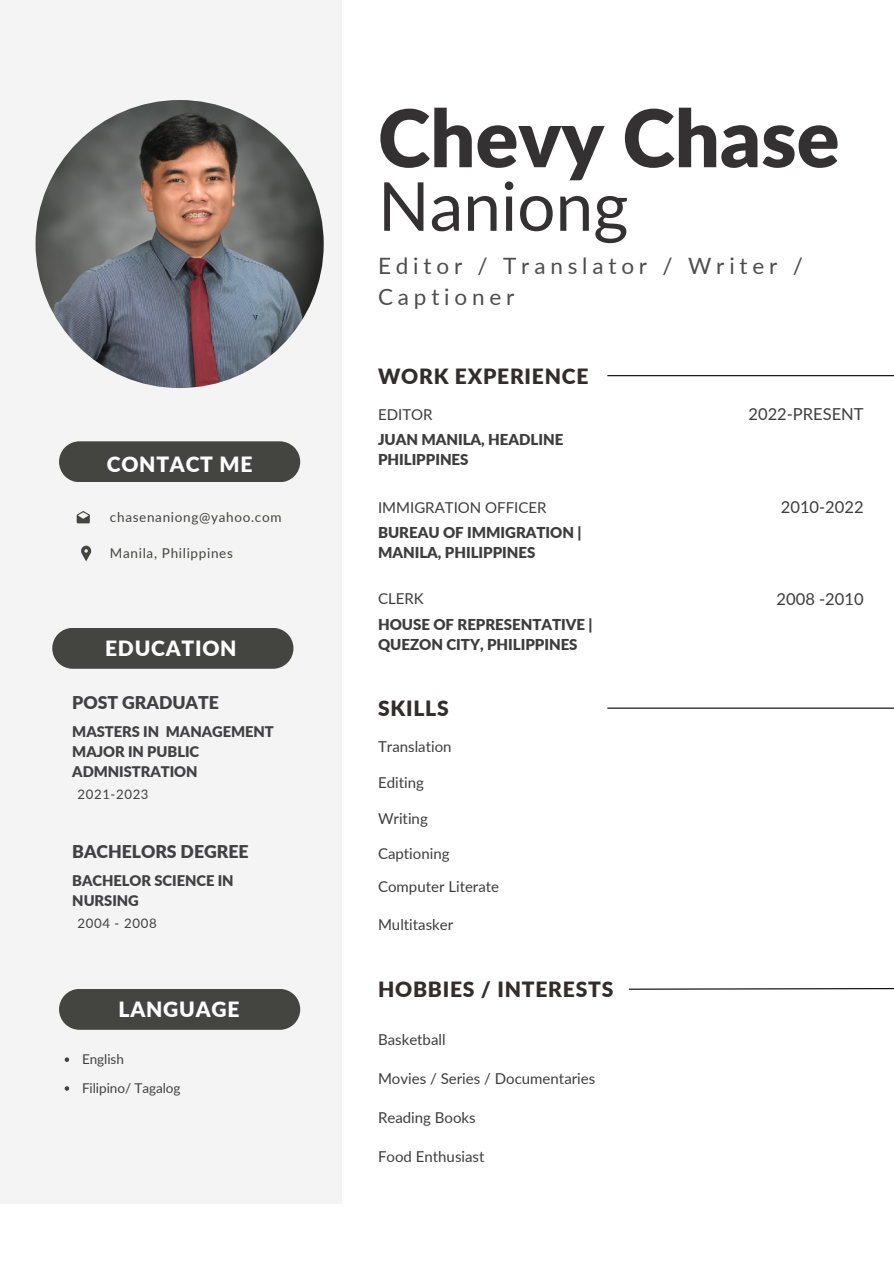
<style>
.page{position:relative;width:894px;height:1264px;background:#fff}
.page>*{position:absolute;margin:0;border:0;box-sizing:border-box;transform-origin:0 0}
.t1{font:900 79.5px "Lato";color:#333132}
.t2{font:67.5px "Lato";color:#333132}
.t3{font:22.5px/30.5px "Lato";letter-spacing:.215em;color:#4d4d4f}
.t4{font:900 21px "Lato";letter-spacing:.035em;color:#322c2c}
.t5{font:900 21px "Lato";letter-spacing:.035em;color:#fff}
.t6{font:900 17.7px "Lato";letter-spacing:-.005em;color:#414042}
.t7{font:16.5px "Lato";color:#3d3d3d}
.t8{font:15px "Lato";color:#3d3d3d}
.t9{font:900 15px/20.2px "Lato";color:#3d3d3d}
.t10{font:900 14.7px/19.8px "Lato";letter-spacing:-.005em;color:#414042}
.t11{font:13.5px "Lato";letter-spacing:.05em;color:#444440}
.t12{font:13.5px "Lato";letter-spacing:-.005em;color:#414042}
.t13{font:13.2px "Lato";letter-spacing:.045em;color:#414042}
</style>
<div class="page">
<div style="left:0;top:0;width:341px;height:1203px;background:#f4f4f4"></div>
<div style="left:52px;top:628px;width:241px;height:40px;background:#444440"></div>
<div style="left:59px;top:441px;width:241px;height:41px;background:#444440"></div>
<svg style="left:81px;top:545px;width:10px;height:16px"></svg>
<svg style="left:77px;top:511px;width:13px;height:12px"></svg>
<div style="left:59px;top:989px;width:241px;height:40px;background:#444440"></div>
<svg style="left:65px;top:1057px;width:4px;height:4px"></svg>
<svg style="left:65px;top:1086px;width:4px;height:4px"></svg>
<hr style="left:607px;top:375px;width:286px;height:1px;background:#000">
<img style="left:36px;top:100px;width:287px;height:288px;border-radius:50%">
<hr style="left:607px;top:707px;width:286px;height:1px;background:#000">
<svg style="left:628px;top:988px;width:265px;height:2px"></svg>
<p class="t5" style="left:107px;top:451px;width:147px">CONTACT ME</p>
<p class="t11" style="left:110px;top:509px;width:173px">chasenaniong@yahoo.com</p>
<p class="t11" style="left:110px;top:544px;width:124px">Manila, Philippines</p>
<p class="t5" style="left:105px;top:635px;width:133px">EDUCATION</p>
<p class="t6" style="left:72px;top:691px;width:148px">POST GRADUATE</p>
<p class="t10" style="left:72px;top:721px;width:203px">MASTERS IN MANAGEMENT<br>MAJOR IN PUBLIC<br>ADMNISTRATION</p>
<p class="t13" style="left:77px;top:785px;width:73px">2021-2023</p>
<p class="t6" style="left:72px;top:840px;width:178px">BACHELORS DEGREE</p>
<p class="t10" style="left:72px;top:870px;width:163px">BACHELOR SCIENCE IN<br>NURSING</p>
<p class="t13" style="left:77px;top:914px;width:81px">2004 - 2008</p>
<p class="t5" style="left:118px;top:996px;width:122px">LANGUAGE</p>
<p class="t12" style="left:82px;top:1050px;width:43px">English</p>
<p class="t12" style="left:82px;top:1079px;width:100px">Filipino/ Tagalog</p>
<p class="t1" style="left:378px;top:89px;width:463px">Chevy Chase</p>
<p class="t2" style="left:378px;top:164px;width:252px">Naniong</p>
<p class="t3" style="left:378px;top:250px;width:426px">Editor / Translator / Writer /<br>Captioner</p>
<p class="t4" style="left:378px;top:363px;width:212px">WORK EXPERIENCE</p>
<p class="t8" style="left:378px;top:405px;width:56px">EDITOR</p>
<p class="t9" style="left:378px;top:429px;width:187px">JUAN MANILA, HEADLINE<br>PHILIPPINES</p>
<p class="t8" style="left:378px;top:498px;width:170px">IMMIGRATION OFFICER</p>
<p class="t9" style="left:378px;top:522px;width:205px">BUREAU OF IMMIGRATION |<br>MANILA, PHILIPPINES</p>
<p class="t8" style="left:378px;top:589px;width:47px">CLERK</p>
<p class="t9" style="left:378px;top:613px;width:216px">HOUSE OF REPRESENTATIVE |<br>QUEZON CITY, PHILIPPINES</p>
<p class="t4" style="left:378px;top:695px;width:72px">SKILLS</p>
<p class="t8" style="left:378px;top:737px;width:75px">Translation</p>
<p class="t8" style="left:378px;top:773px;width:47px">Editing</p>
<p class="t8" style="left:378px;top:809px;width:51px">Writing</p>
<p class="t8" style="left:378px;top:843px;width:73px">Captioning</p>
<p class="t8" style="left:378px;top:876px;width:123px">Computer Literate</p>
<p class="t8" style="left:378px;top:915px;width:77px">Multitasker</p>
<p class="t4" style="left:378px;top:976px;width:237px">HOBBIES / INTERESTS</p>
<p class="t8" style="left:378px;top:1029px;width:69px">Basketball</p>
<p class="t8" style="left:378px;top:1068px;width:219px">Movies / Series / Documentaries</p>
<p class="t8" style="left:378px;top:1108px;width:99px">Reading Books</p>
<p class="t8" style="left:378px;top:1147px;width:108px">Food Enthusiast</p>
<p class="t7" style="left:748px;top:403px;width:117px">2022-PRESENT</p>
<p class="t7" style="left:780px;top:496px;width:84px">2010-2022</p>
<p class="t7" style="left:776px;top:588px;width:88px">2008 -2010</p>
</div>
